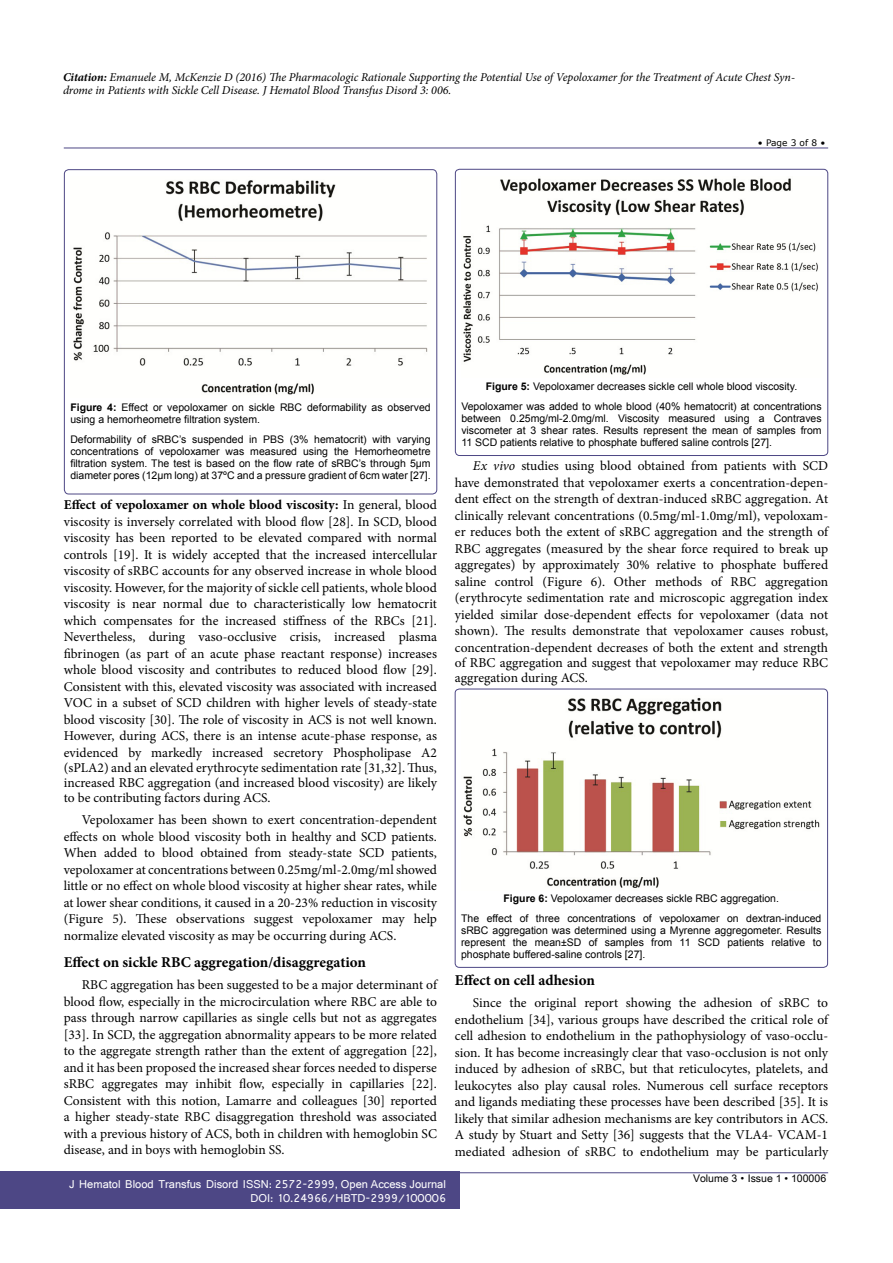
<style>
.page{position:relative;width:893px;height:1263px;background:#fff}
.page>*{position:absolute;margin:0;border:0;box-sizing:border-box;transform-origin:0 0}
.t1{font:700 15px "Minion Pro";color:#000}
.t2{font:13.5px/16.5px "Minion Pro";color:#000;text-align:justify}
.t3{font:italic 12px/13.5px "Minion Pro";letter-spacing:-.005em;color:#000}
.t4{font:12px/14.2px "Shruti";color:#fff;text-align:right}
.t5{font:10.5px/12px "Arial";color:#000;text-align:justify}
.t6{font:10.5px "Arial Unicode MS";color:#000}
.t7{font:9px "MS Reference Sans Serif";color:#000}
.s1{font-weight:700}
.s2{font-style:italic}
.s3{font-family:"Batang"}
</style>
<div class="page">
<hr style="left:64px;top:148px;width:764px;height:1px;background:#4d4785">
<hr style="left:64px;top:1172px;width:764px;height:1px;background:#4d4785">
<div style="left:0;top:1171px;width:459px;height:38px;background:#4d4785"></div>
<div style="left:64px;top:169px;width:373px;height:325px;border:1px solid #4d4785;border-radius:4px"></div>
<div style="left:455px;top:169px;width:373px;height:287px;border:1px solid #4d4785;border-radius:4px"></div>
<div style="left:455px;top:689px;width:373px;height:278px;border:1px solid #4d4785;border-radius:4px"></div>
<img style="left:73px;top:180px;width:355px;height:215px">
<img style="left:463px;top:178px;width:355px;height:197px">
<img style="left:463px;top:697px;width:357px;height:191px">
<p class="t3" style="left:63px;top:70px;width:733px"><span class="s1">Citation:</span> Emanuele M, McKenzie D (2016) The Pharmacologic Rationale Supporting the Potential Use of Vepoloxamer for the Treatment of Acute Chest Syn&shy;drome in Patients with Sickle Cell Disease. J Hematol Blood Transfus Disord 3: 006.</p>
<p class="t7" style="left:758px;top:137px;width:69px">• Page 3 of 8 •</p>
<p class="t5" style="left:70px;top:402px;width:362px"><span class="s1">Figure 4:</span> Effect or vepoloxamer on sickle RBC deformability as observed using a hemorheometre filtration system.</p>
<p class="t5" style="left:70px;top:433px;width:362px">Deformability of sRBC’s suspended in PBS (3% hematocrit) with varying concentrations of vepoloxamer was measured using the Hemorheometre filtration system. The test is based on the flow rate of sRBC’s through 5µm diameter pores (12µm long) at 37ºC and a pressure gradient of 6cm water [27].</p>
<p class="t2" style="left:64px;top:497px;width:375px"><span class="s1">Effect of vepoloxamer on whole blood viscosity:</span> In general, blood viscosity is inversely correlated with blood flow [28]. In SCD, blood viscosity has been reported to be elevated compared with normal controls [19]. It is widely accepted that the increased intercellular viscosity of sRBC accounts for any observed increase in whole blood viscosity. However, for the majority of sickle cell patients, whole blood viscosity is near normal due to characteristically low hematocrit which compensates for the increased stiffness of the RBCs [21].<br>Nevertheless, during vaso-occlusive crisis, increased plasma fibrinogen (as part of an acute phase reactant response) increases whole blood viscosity and contributes to reduced blood flow [29].<br>Consistent with this, elevated viscosity was associated with increased VOC in a subset of SCD children with higher levels of steady-state blood viscosity [30]. The role of viscosity in ACS is not well known.<br>However, during ACS, there is an intense acute-phase response, as evidenced by markedly increased secretory Phospholipase A2</p>
<p class="t2" style="left:64px;top:760px;width:375px;line-height:15px">(sPLA2) and an elevated erythrocyte sedimentation rate [31,32]. Thus, increased RBC aggregation (and increased blood viscosity) are likely to be contributing factors during ACS.</p>
<p class="t2" style="left:64px;top:812px;width:375px;text-indent:18px">Vepoloxamer has been shown to exert concentration-dependent effects on whole blood viscosity both in healthy and SCD patients.<br>When added to blood obtained from steady-state SCD patients, vepoloxamer at concentrations between 0.25mg/ml-2.0mg/ml showed little or no effect on whole blood viscosity at higher shear rates, while at lower shear conditions, it caused in a 20-23% reduction in viscosity (Figure 5). These observations suggest vepoloxamer may help normalize elevated viscosity as may be occurring during ACS.</p>
<p class="t1" style="left:64px;top:951px;width:304px">Effect on sickle RBC aggregation/disaggregation</p>
<p class="t2" style="left:64px;top:977px;width:375px;text-indent:18px">RBC aggregation has been suggested to be a major determinant of blood flow, especially in the microcirculation where RBC are able to pass through narrow capillaries as single cells but not as aggregates [33]. In SCD, the aggregation abnormality appears to be more related to the aggregate strength rather than the extent of aggregation [22], and it has been proposed the increased shear forces needed to disperse sRBC aggregates may inhibit flow, especially in capillaries [22].<br>Consistent with this notion, Lamarre and colleagues [30] reported a higher steady-state RBC disaggregation threshold was associated with a previous history of ACS, both in children with hemoglobin SC disease, and in boys with hemoglobin SS.</p>
<p class="t4" style="left:69px;top:1176px;width:378px">J Hematol Blood Transfus Disord ISSN: 2572-2999, Open Access Journal<br>DOI: 10.24966/HBTD-2999/100006</p>
<p class="t5" style="left:461px;top:377px;width:362px;line-height:19.5px;text-align:center"><span class="s1">Figure 5:</span> Vepoloxamer decreases sickle cell whole blood viscosity.<br>Vepoloxamer was added to whole blood (40% hematocrit) at concentrations</p>
<p class="t5" style="left:461px;top:412px;width:362px">between 0.25mg/ml-2.0mg/ml. Viscosity measured using a Contraves viscometer at 3 shear rates. Results represent the mean of samples from 11 SCD patients relative to phosphate buffered saline controls [27].</p>
<p class="t2" style="left:455px;top:458px;width:375px;text-indent:18px"><span class="s2">Ex vivo</span> studies using blood obtained from patients with SCD have demonstrated that vepoloxamer exerts a concentration-depen&shy;dent effect on the strength of dextran-induced sRBC aggregation. At clinically relevant concentrations (0.5mg/ml-1.0mg/ml), vepoloxam&shy;er reduces both the extent of sRBC aggregation and the strength of RBC aggregates (measured by the shear force required to break up aggregates) by approximately 30% relative to phosphate buffered saline control (Figure 6). Other methods of RBC aggregation (erythrocyte sedimentation rate and microscopic aggregation index yielded similar dose-dependent effects for vepoloxamer (data not shown). The results demonstrate that vepoloxamer causes robust, concentration-dependent decreases of both the extent and strength</p>
<p class="t2" style="left:455px;top:655px;width:375px;line-height:15px">of RBC aggregation and suggest that vepoloxamer may reduce RBC aggregation during ACS.</p>
<p class="t5" style="left:461px;top:889px;width:362px;line-height:19.5px;text-align:center"><span class="s1">Figure 6:</span> Vepoloxamer decreases sickle RBC aggregation.<br>The effect of three concentrations of vepoloxamer on dextran-induced</p>
<p class="t5" style="left:461px;top:924px;width:362px">sRBC aggregation was determined using a Myrenne aggregometer. Results represent the mean±SD of samples from 11 SCD patients relative to phosphate buffered-saline controls [27].</p>
<p class="t1" style="left:455px;top:969px;width:141px">Effect on cell adhesion</p>
<p class="t2" style="left:455px;top:995px;width:375px;text-indent:18px">Since the original report showing the adhesion of sRBC to endothelium [34], various groups have described the critical role of cell adhesion to endothelium in the pathophysiology of vaso-occlu&shy;sion. It has become increasingly clear that vaso-occlusion is not only induced by adhesion of sRBC, but that reticulocytes, platelets, and leukocytes also play causal roles. Numerous cell surface receptors and ligands mediating these processes have been described [35]. It is likely that similar adhesion mechanisms are key contributors in ACS.<br>A study by Stuart and Setty [36] suggests that the VLA4- VCAM-1 mediated adhesion of sRBC to endothelium may be particularly</p>
<p class="t6" style="left:693px;top:1170px;width:135px">Volume 3 <span class="s3">•</span> Issue 1 • 100006</p>
</div>
